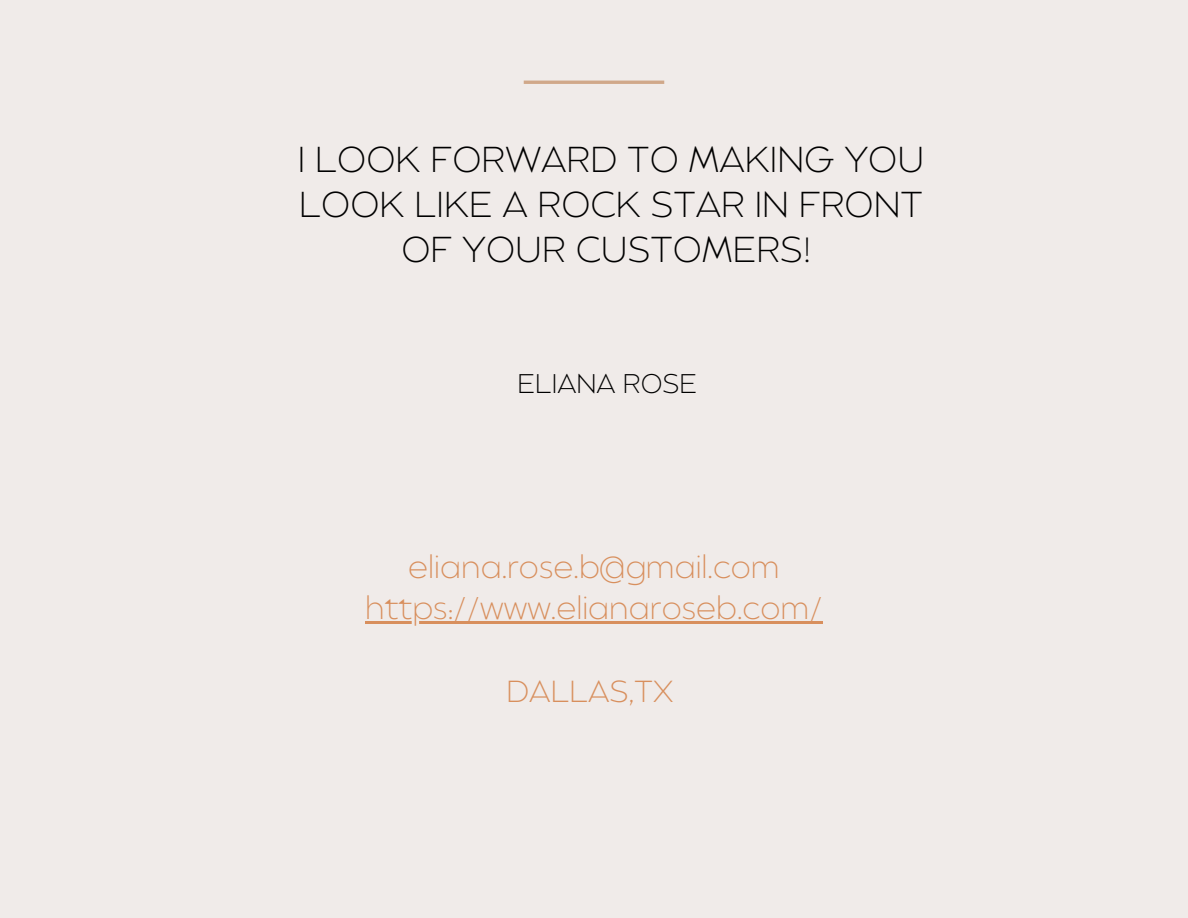
<style>
.page{position:relative;width:1188px;height:918px;background:#f0ebe9}
.page>*{position:absolute;margin:0;border:0;box-sizing:border-box;transform-origin:0 0}
.t1{font:200 36px/45px "Balgin";color:#000;text-align:center}
.t2{font:200 30.45px "Balgin";color:#d88f5d}
.t3{font:200 27px "Balgin";color:#000}
</style>
<div class="page">
<hr style="left:524px;top:81px;width:140px;height:3px;background:#d0a88a">
<hr style="left:365px;top:621px;width:458px;height:3px;background:#d88f5d">
<h1 class="t1" style="left:298px;top:140px;width:628px">I LOOK FORWARD TO MAKING YOU<br>LOOK LIKE A ROCK STAR IN FRONT<br>OF YOUR CUSTOMERS!</h1>
<p class="t3" style="left:518px;top:373px;width:181px">ELIANA ROSE</p>
<p class="t2" style="left:408px;top:555px;width:373px">eliana.rose.b@gmail.com</p>
<h3 class="t2" style="left:365px;top:596px;width:459px">https://www.elianaroseb.com/</h3>
<h3 class="t2" style="left:506px;top:680px;width:169px">DALLAS,TX</h3>
</div>
